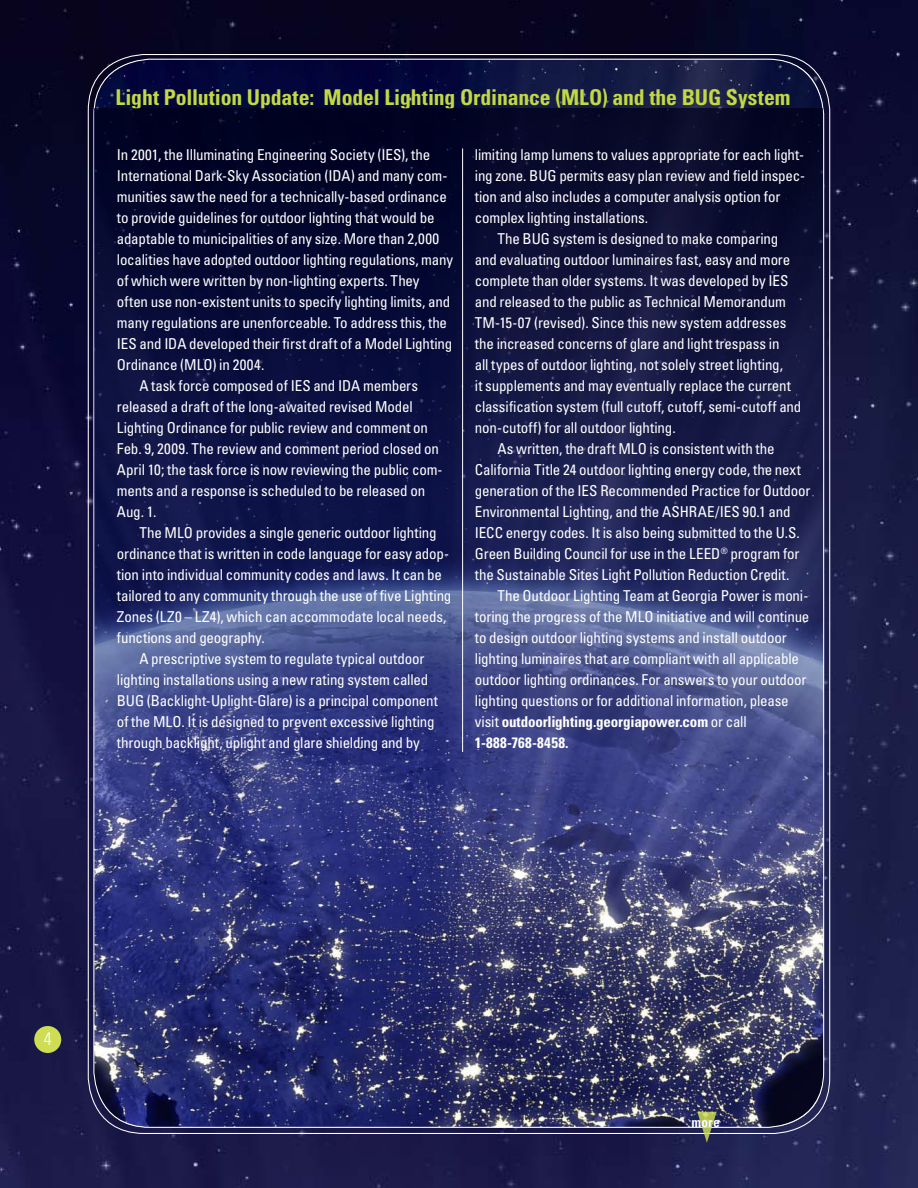
<style>
.page{position:relative;width:918px;height:1188px;background:#fff}
.page>*{position:absolute;margin:0;border:0;box-sizing:border-box;transform-origin:0 0}
.t1{font:700 condensed 21.75px "Univers";letter-spacing:-.005em;color:#c3d940}
.t2{font:300 condensed 18px "Univers";color:#fff}
.t3{font:condensed 15px "Univers";letter-spacing:-.01em;color:#fff}
.t4{font:700 condensed 15px "Univers";letter-spacing:-.01em;color:#fff}
.t5{font:700 condensed 15px "Univers";letter-spacing:.025em;color:#fff}
.t6{font:700 condensed 13.5px "Univers";color:#fff}
.s1{font-weight:400}
</style>
<div class="page">
<img style="left:0;top:0;width:918px;height:1188px">
<div style="left:34px;top:1026px;width:27px;height:27px;background:#cdde54;border-radius:50%"></div>
<img style="left:94px;top:59px;width:730px;height:1068px">
<svg style="left:697px;top:1112px;width:20px;height:31px"></svg>
<svg style="left:94px;top:108px;width:730px;height:710px;background:#202556"></svg>
<hr style="left:462px;top:148px;width:1px;height:604px;background:#fff">
<h1 class="t1" style="left:116px;top:84px;width:676px">Light Pollution Update: Model Lighting Ordinance (MLO) and the BUG System</h1>
<p class="t3" style="left:117px;top:145px;width:315px">In 2001, the Illuminating Engineering Society (IES), the</p>
<p class="t3" style="left:117px;top:166px;width:332px">International Dark-Sky Association (IDA) and many com-</p>
<p class="t3" style="left:117px;top:187px;width:332px">munities saw the need for a technically-based ordinance</p>
<p class="t3" style="left:117px;top:208px;width:319px">to provide guidelines for outdoor lighting that would be</p>
<p class="t3" style="left:117px;top:229px;width:324px">adaptable to municipalities of any size. More than 2,000</p>
<p class="t3" style="left:117px;top:250px;width:338px">localities have adopted outdoor lighting regulations, many</p>
<p class="t3" style="left:117px;top:271px;width:304px">of which were written by non-lighting experts. They</p>
<p class="t3" style="left:117px;top:292px;width:335px">often use non-existent units to specify lighting limits, and</p>
<p class="t3" style="left:117px;top:313px;width:332px">many regulations are unenforceable. To address this, the</p>
<p class="t3" style="left:117px;top:334px;width:337px">IES and IDA developed their first draft of a Model Lighting</p>
<p class="t3" style="left:117px;top:355px;width:149px">Ordinance (MLO) in 2004.</p>
<p class="t3" style="left:139px;top:376px;width:280px">A task force composed of IES and IDA members</p>
<p class="t3" style="left:117px;top:397px;width:297px">released a draft of the long-awaited revised Model</p>
<p class="t3" style="left:117px;top:418px;width:313px">Lighting Ordinance for public review and comment on</p>
<p class="t3" style="left:117px;top:439px;width:324px">Feb. 9, 2009. The review and comment period closed on</p>
<p class="t3" style="left:117px;top:460px;width:327px">April 10; the task force is now reviewing the public com-</p>
<p class="t3" style="left:117px;top:481px;width:310px">ments and a response is scheduled to be released on</p>
<p class="t3" style="left:117px;top:502px;width:41px">Aug. 1.</p>
<p class="t3" style="left:139px;top:523px;width:299px">The MLO provides a single generic outdoor lighting</p>
<p class="t3" style="left:117px;top:544px;width:334px">ordinance that is written in code language for easy adop-</p>
<p class="t3" style="left:117px;top:565px;width:327px">tion into individual community codes and laws. It can be</p>
<p class="t3" style="left:117px;top:586px;width:336px">tailored to any community through the use of five Lighting</p>
<p class="t3" style="left:117px;top:607px;width:331px">Zones (LZ0 – LZ4), which can accommodate local needs,</p>
<p class="t3" style="left:117px;top:628px;width:149px">functions and geography.</p>
<p class="t3" style="left:139px;top:649px;width:287px">A prescriptive system to regulate typical outdoor</p>
<p class="t3" style="left:117px;top:670px;width:313px">lighting installations using a new rating system called</p>
<p class="t3" style="left:117px;top:691px;width:323px">BUG (Backlight-Uplight-Glare) is a principal component</p>
<p class="t3" style="left:117px;top:712px;width:319px">of the MLO. It is designed to prevent excessive lighting</p>
<p class="t3" style="left:117px;top:733px;width:305px">through backlight, uplight and glare shielding and by</p>
<p class="t3" style="left:475px;top:145px;width:331px">limiting lamp lumens to values appropriate for each light-</p>
<p class="t3" style="left:475px;top:166px;width:332px">ing zone. BUG permits easy plan review and field inspec-</p>
<p class="t3" style="left:475px;top:187px;width:307px">tion and also includes a computer analysis option for</p>
<p class="t3" style="left:475px;top:208px;width:175px">complex lighting installations.</p>
<p class="t3" style="left:497px;top:229px;width:282px">The BUG system is designed to make comparing</p>
<p class="t3" style="left:475px;top:250px;width:317px">and evaluating outdoor luminaires fast, easy and more</p>
<p class="t3" style="left:475px;top:271px;width:315px">complete than older systems. It was developed by IES</p>
<p class="t3" style="left:475px;top:292px;width:313px">and released to the public as Technical Memorandum</p>
<p class="t3" style="left:475px;top:313px;width:313px">TM-15-07 (revised). Since this new system addresses</p>
<p class="t3" style="left:475px;top:334px;width:306px">the increased concerns of glare and light trespass in</p>
<p class="t3" style="left:475px;top:355px;width:310px">all types of outdoor lighting, not solely street lighting,</p>
<p class="t3" style="left:475px;top:376px;width:318px">it supplements and may eventually replace the current</p>
<p class="t3" style="left:475px;top:397px;width:328px">classification system (full cutoff, cutoff, semi-cutoff and</p>
<p class="t3" style="left:475px;top:418px;width:202px">non-cutoff) for all outdoor lighting.</p>
<p class="t3" style="left:497px;top:439px;width:279px">As written, the draft MLO is consistent with the</p>
<p class="t3" style="left:475px;top:460px;width:327px">California Title 24 outdoor lighting energy code, the next</p>
<p class="t3" style="left:475px;top:481px;width:337px">generation of the IES Recommended Practice for Outdoor</p>
<p class="t3" style="left:475px;top:502px;width:317px">Environmental Lighting, and the ASHRAE/IES 90.1 and</p>
<p class="t3" style="left:475px;top:523px;width:327px">IECC energy codes. It is also being submitted to the U.S.</p>
<p class="t3" style="left:475px;top:544px;width:326px">Green Building Council for use in the LEED<sup>®</sup> program for</p>
<p class="t3" style="left:475px;top:565px;width:316px">the Sustainable Sites Light Pollution Reduction Credit.</p>
<p class="t3" style="left:497px;top:586px;width:313px">The Outdoor Lighting Team at Georgia Power is moni-</p>
<p class="t3" style="left:475px;top:607px;width:336px">toring the progress of the MLO initiative and will continue</p>
<p class="t3" style="left:475px;top:628px;width:313px">to design outdoor lighting systems and install outdoor</p>
<p class="t3" style="left:475px;top:649px;width:326px">lighting luminaires that are compliant with all applicable</p>
<p class="t3" style="left:475px;top:670px;width:333px">outdoor lighting ordinances. For answers to your outdoor</p>
<p class="t3" style="left:475px;top:691px;width:315px">lighting questions or for additional information, please</p>
<p class="t4" style="left:475px;top:712px;width:273px"><span class="s1">visit</span> outdoorlighting.georgiapower.com <span class="s1">or call</span></p>
<p class="t5" style="left:475px;top:733px;width:95px">1-888-768-8458.</p>
<p class="t2" style="left:44px;top:1027px;width:9px">4</p>
<p class="t6" style="left:691px;top:1114px;width:30px">more</p>
</div>
